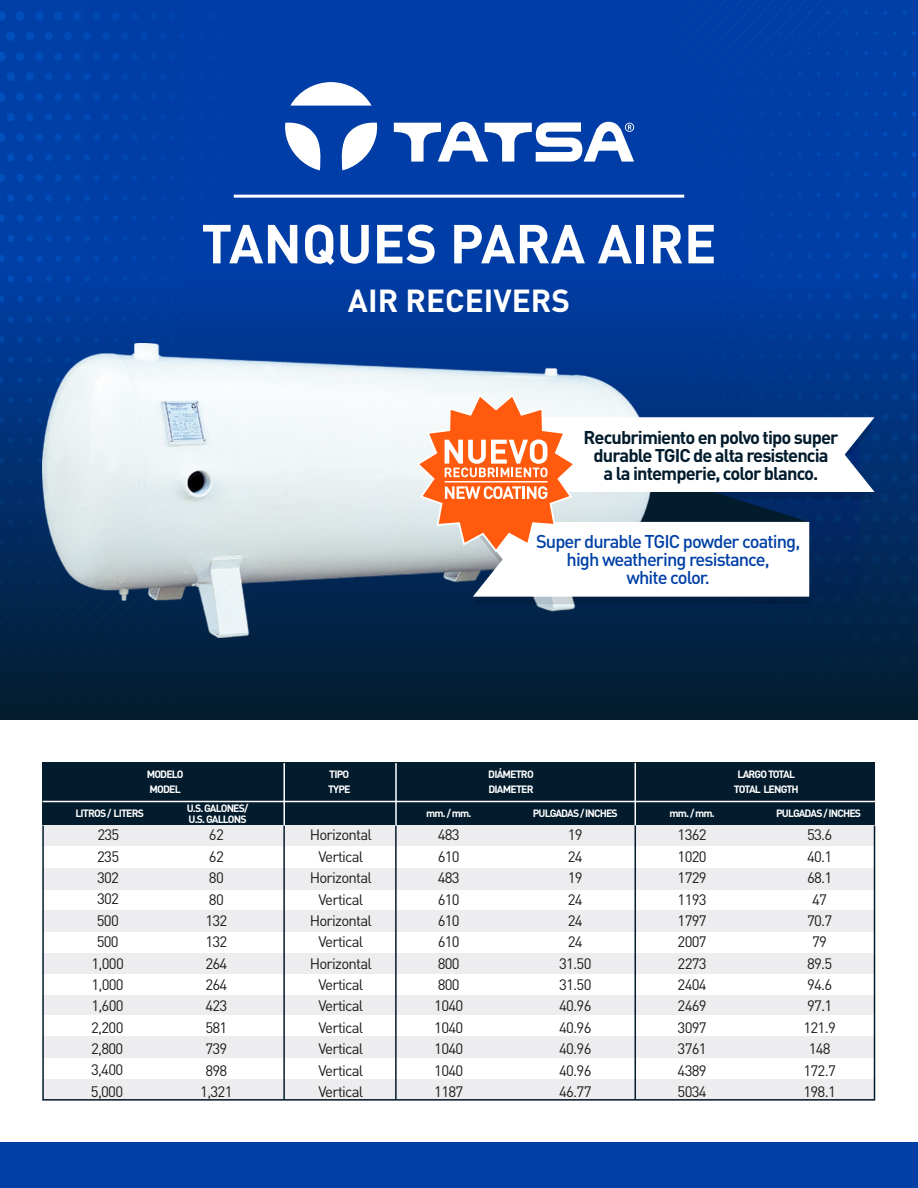
<style>
.page{position:relative;width:918px;height:1188px;background:#fff}
.page>*{position:absolute;margin:0;border:0;box-sizing:border-box;transform-origin:0 0}
.t1{font:700 54px "DIN";color:#fff}
.t2{font:700 31.5px "DIN";color:#fff}
.t3{font:700 18.3px/18.3px "DIN Pro";letter-spacing:-.05em;color:#031c2d;text-align:center}
.t4{font:500 18.3px/18.3px "DIN Pro";letter-spacing:-.05em;color:#0040a6;text-align:center}
.t5{font:15px/21.3px "DIN Pro";letter-spacing:-.05em;color:#1e1d1b;text-align:center}
.t6{font:700 10.5px/15px "DIN Pro";letter-spacing:-.08em;color:#fff}
</style>
<div class="page">
<div style="left:0;top:0;width:918px;height:719px;background:#003da6"></div>
<div style="left:0;top:1142px;width:918px;height:46px;background:#0040a6"></div>
<div style="left:0;top:271px;width:918px;height:449px;background:linear-gradient(to bottom,#003ea7,#041d2d)"></div>
<div style="left:42px;top:763px;width:833px;height:63px;background:#031c2d"></div>
<div style="left:42px;top:826px;width:833px;height:21px;background:#edecee"></div>
<div style="left:42px;top:868px;width:833px;height:21px;background:#edecee"></div>
<div style="left:42px;top:910px;width:833px;height:21px;background:#edecee"></div>
<div style="left:42px;top:954px;width:833px;height:21px;background:#edecee"></div>
<div style="left:42px;top:974px;width:833px;height:22px;background:#fff"></div>
<div style="left:42px;top:995px;width:833px;height:21px;background:#edecee"></div>
<div style="left:42px;top:1037px;width:833px;height:21px;background:#edecee"></div>
<div style="left:42px;top:1079px;width:833px;height:21px;background:#edecee"></div>
<div style="left:42px;top:825px;width:833px;height:276px;border:2px solid #031c2d"></div>
<hr style="left:635px;top:825px;width:1px;height:274px;background:#031c2d">
<hr style="left:635px;top:763px;width:1px;height:62px;background:#fff">
<hr style="left:395px;top:763px;width:2px;height:63px;background:#fff">
<hr style="left:395px;top:826px;width:2px;height:274px;background:#031c2d">
<hr style="left:283px;top:763px;width:2px;height:63px;background:#fff">
<hr style="left:283px;top:826px;width:2px;height:274px;background:#031c2d">
<hr style="left:43px;top:801px;width:832px;height:1px;background:#fff">
<hr style="left:234px;top:195px;width:450px;height:3px;background:#fff">
<svg style="left:290px;top:82px;width:82px;height:24px"></svg>
<svg style="left:113px;top:114px;width:208px;height:67px"></svg>
<svg style="left:341px;top:122px;width:37px;height:49px"></svg>
<svg style="left:393px;top:122px;width:44px;height:40px"></svg>
<svg style="left:437px;top:121px;width:48px;height:41px"></svg>
<svg style="left:485px;top:122px;width:47px;height:40px"></svg>
<svg style="left:582px;top:121px;width:52px;height:41px"></svg>
<svg style="left:535px;top:122px;width:47px;height:40px"></svg>
<svg style="left:618px;top:121px;width:17px;height:17px"></svg>
<img style="left:43px;top:343px;width:609px;height:294px">
<svg style="left:465px;top:563px;width:344px;height:41px;background:#465b74"></svg>
<svg style="left:408px;top:392px;width:169px;height:171px;background:#ecbfa8"></svg>
<svg style="left:439px;top:436px;width:54px;height:66px;background:#ff8b55"></svg>
<svg style="left:468px;top:436px;width:28px;height:63px;background:#ff9868"></svg>
<svg style="left:496px;top:416px;width:379px;height:185px;background:#c8c2c5"></svg>
<hr style="left:445px;top:481px;width:102px;height:2px;background:#fff">
<h1 class="t1" style="left:201px;top:209px;width:517px">TANQUES PARA AIRE</h1>
<h2 class="t2" style="left:348px;top:280px;width:224px">AIR RECEIVERS</h2>
<p class="t3" style="left:584px;top:427px;width:256px">Recubrimiento en polvo tipo super durable TGIC de alta resistencia<br>a la intemperie, color blanco.</p>
<p class="t4" style="left:536px;top:531px;width:266px">Super durable TGIC powder coating, high weathering resistance,<br>white color.</p>
<p class="t6" style="left:488px;top:767px;width:47px">DIÁMETRO<br>DIAMETER</p>
<p class="t6" style="left:734px;top:767px;width:66px;text-align:center">LARGO TOTAL<br>TOTAL LENGTH</p>
<p class="t6" style="left:147px;top:767px;width:38px">MODELO<br>MODEL</p>
<p class="t6" style="left:328px;top:767px;width:24px">TIPO<br>TYPE</p>
<p class="t6" style="left:187px;top:803px;width:63px;line-height:10.5px">U.S. GALONES/<br>U.S. GALLONS</p>
<p class="t6" style="left:75px;top:805px;width:70px">LITROS / LITERS</p>
<p class="t6" style="left:426px;top:805px;width:47px">mm. / mm.</p>
<p class="t6" style="left:533px;top:805px;width:86px">PULGADAS / INCHES</p>
<p class="t6" style="left:670px;top:805px;width:47px">mm. / mm.</p>
<p class="t6" style="left:776px;top:805px;width:86px">PULGADAS / INCHES</p>
<p class="t5" style="left:91px;top:824px;width:34px">235<br>235<br>302<br>302<br>500<br>500<br>1,000<br>1,000<br>1,600<br>2,200<br>2,800<br>3,400<br>5,000</p>
<p class="t5" style="left:678px;top:824px;width:31px;text-align:justify">1362<br>1020<br>1729<br>1193<br>1797<br>2007<br>2273<br>2404<br>2469<br>3097<br>3761<br>4389<br>5034</p>
<p class="t5" style="left:804px;top:824px;width:34px">53.6<br>40.1<br>68.1<br>47<br>70.7<br>79<br>89.5<br>94.6<br>97.1<br>121.9<br>148<br>172.7<br>198.1</p>
<p class="t5" style="left:200px;top:824px;width:34px">62<br>62<br>80<br>80<br>132<br>132<br>264<br>264<br>423<br>581<br>739<br>898<br>1,321</p>
<p class="t5" style="left:310px;top:824px;width:64px">Horizontal<br>Vertical<br>Horizontal<br>Vertical<br>Horizontal<br>Vertical<br>Horizontal<br>Vertical<br>Vertical<br>Vertical<br>Vertical<br>Vertical<br>Vertical</p>
<p class="t5" style="left:434px;top:824px;width:31px;text-align:left">483<br>610<br>483<br>610<br>610<br>610<br>800<br>800<br>1040<br>1040<br>1040<br>1040<br>1187</p>
<p class="t5" style="left:559px;top:824px;width:34px">19<br>24<br>19<br>24<br>24<br>24<br>31.50<br>31.50<br>40.96<br>40.96<br>40.96<br>40.96<br>46.77</p>
</div>
